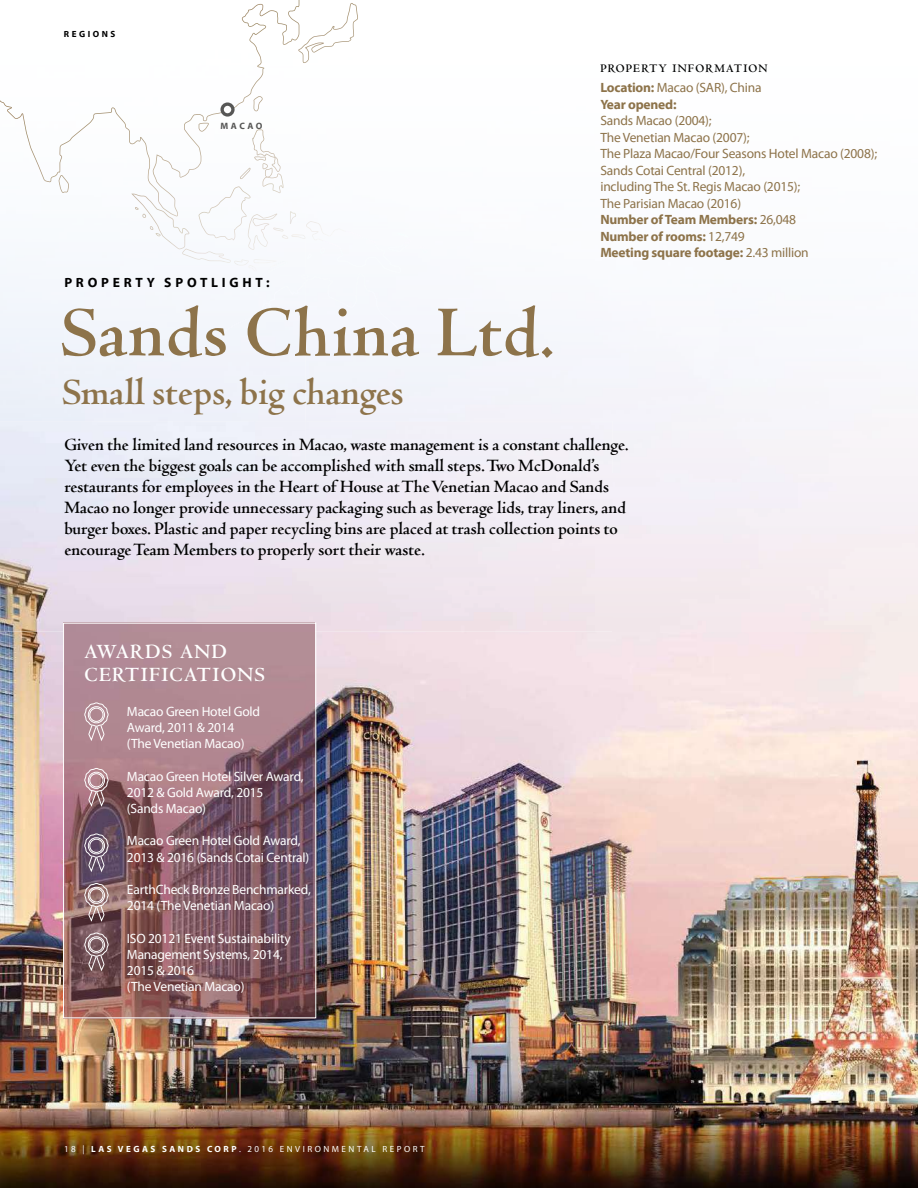
<style>
.page{position:relative;width:918px;height:1188px;background:#fff}
.page>*{position:absolute;margin:0;border:0;box-sizing:border-box;transform-origin:0 0}
.t1{font:700 75px "Centaur MT Std";letter-spacing:.015em;color:#8d734a}
.t2{font:700 39px "Centaur MT Std";color:#8d734a}
.t3{font:700 21px/22.5px "Centaur MT Std";letter-spacing:.06em;color:#fff}
.t4{font:700 18px/21px "Centaur MT Std";color:#000}
.t5{font:13.5px/16.2px "Myriad Pro";letter-spacing:-.015em;color:#fff}
.t6{font:13.5px/16.5px "Myriad Pro";letter-spacing:-.015em;color:#8d734a}
.t7{font:700 13.5px/16.5px "Myriad Pro";letter-spacing:-.015em;color:#8d734a}
.t8{font:700 13.5px "Myriad Pro";letter-spacing:.28em;color:#000}
.t9{font:700 12px "Centaur MT Std";letter-spacing:.1em;color:#000}
.t10{font:700 9.3px "Myriad Pro";letter-spacing:.265em;color:#575756}
.t11{font:9px "Myriad Pro";letter-spacing:.28em;color:#fff}
.t12{font:700 9px "Myriad Pro";letter-spacing:.28em;color:#000}
.s1{font-weight:400}
.s2{font-weight:700}
</style>
<div class="page">
<img style="left:0;top:18px;width:918px;height:1083px">
<img style="left:65px;top:625px;width:249px;height:391px">
<img style="left:0;top:1101px;width:918px;height:87px">
<img style="left:664px;top:18px;width:254px;height:192px">
<img style="left:0;top:181px;width:50px;height:29px">
<img style="left:50px;top:108px;width:115px;height:102px">
<img style="left:306px;top:3px;width:52px;height:278px">
<img style="left:561px;top:18px;width:103px;height:456px">
<img style="left:663px;top:210px;width:255px;height:421px">
<div style="left:255px;top:316px;width:306px;height:158px;background:#f2f4fa"></div>
<img style="left:0;top:421px;width:255px;height:210px">
<img style="left:254px;top:474px;width:51px;height:149px">
<div style="left:612px;top:474px;width:52px;height:157px;background:#f3ebf2"></div>
<div style="left:0;top:210px;width:306px;height:211px;background:#f2f5fb"></div>
<img style="left:305px;top:421px;width:307px;height:210px">
<img style="left:0;top:18px;width:150px;height:163px">
<img style="left:266px;top:0;width:86px;height:50px">
<img style="left:266px;top:165px;width:54px;height:75px">
<img style="left:59px;top:181px;width:208px;height:47px">
<img style="left:151px;top:227px;width:86px;height:35px">
<img style="left:401px;top:234px;width:26px;height:38px">
<div style="left:249px;top:266px;width:59px;height:27px;background:#f6f8fc"></div>
<img style="left:242px;top:0;width:57px;height:44px">
<img style="left:252px;top:129px;width:29px;height:43px">
<img style="left:306px;top:221px;width:95px;height:52px">
<svg style="left:222px;top:104px;width:11px;height:11px"></svg>
<div style="left:220px;top:102px;width:15px;height:15px;border:3px solid #575756;border-radius:50%"></div>
<div style="left:63px;top:623px;width:253px;height:395px;border:1px solid #fff"></div>
<svg style="left:84px;top:702px;width:25px;height:40px"></svg>
<svg style="left:84px;top:833px;width:25px;height:40px"></svg>
<svg style="left:84px;top:767px;width:25px;height:40px"></svg>
<svg style="left:84px;top:882px;width:25px;height:41px"></svg>
<svg style="left:84px;top:932px;width:25px;height:40px"></svg>
<p class="t12" style="left:64px;top:28px;width:53px">REGIONS</p>
<p class="t10" style="left:221px;top:120px;width:44px">MACAO</p>
<p class="t8" style="left:64px;top:273px;width:207px">PROPERTY SPOTLIGHT:</p>
<h1 class="t1" style="left:60px;top:292px;width:495px">Sands China Ltd.</h1>
<h2 class="t2" style="left:62px;top:371px;width:343px">Small steps, big changes</h2>
<p class="t9" style="left:600px;top:62px;width:169px">PROPERTY INFORMATION</p>
<p class="t7" style="left:600px;top:79px;width:163px">Location: <span class="s1">Macao (SAR), China<br></span>Year opened:</p>
<p class="t6" style="left:600px;top:112px;width:278px">Sands Macao (2004);<br>The Venetian Macao (2007);<br>The Plaza Macao/Four Seasons Hotel Macao (2008);<br>Sands Cotai Central (2012),<br>including The St. Regis Macao (2015);<br>The Parisian Macao (2016)<br><span class="s2">Number of Team Members:</span> 26,048<br><span class="s2">Number of rooms:</span> 12,749<br><span class="s2">Meeting square footage:</span> 2.43 million</p>
<p class="t4" style="left:64px;top:435px;width:566px">Given the limited land resources in Macao, waste management is a constant challenge.<br>Yet even the biggest goals can be accomplished with small steps. Two McDonald’s restaurants for employees in the Heart of House at The Venetian Macao and Sands Macao no longer provide unnecessary packaging such as beverage lids, tray liners, and burger boxes. Plastic and paper recycling bins are placed at trash collection points to encourage Team Members to properly sort their waste.</p>
<p class="t3" style="left:84px;top:641px;width:182px">AWARDS AND<br>CERTIFICATIONS</p>
<p class="t5" style="left:127px;top:703px;width:135px">Macao Green Hotel Gold<br>Award, 2011 &amp; 2014 (The Venetian Macao)</p>
<p class="t5" style="left:127px;top:768px;width:178px">Macao Green Hotel Silver Award,<br>2012 &amp; Gold Award, 2015<br>(Sands Macao)</p>
<p class="t5" style="left:127px;top:833px;width:184px">Macao Green Hotel Gold Award,<br>2013 &amp; 2016 (Sands Cotai Central)</p>
<p class="t5" style="left:127px;top:881px;width:185px">EarthCheck Bronze Benchmarked,<br>2014 (The Venetian Macao)</p>
<p class="t5" style="left:127px;top:930px;width:165px">ISO 20121 Event Sustainability<br>Management Systems, 2014,<br>2015 &amp; 2016<br>(The Venetian Macao)</p>
<p class="t11" style="left:64px;top:1144px;width:362px">18 | <span class="s2">LAS VEGAS SANDS CORP</span>. 2016 ENVIRONMENTAL REPORT</p>
</div>
